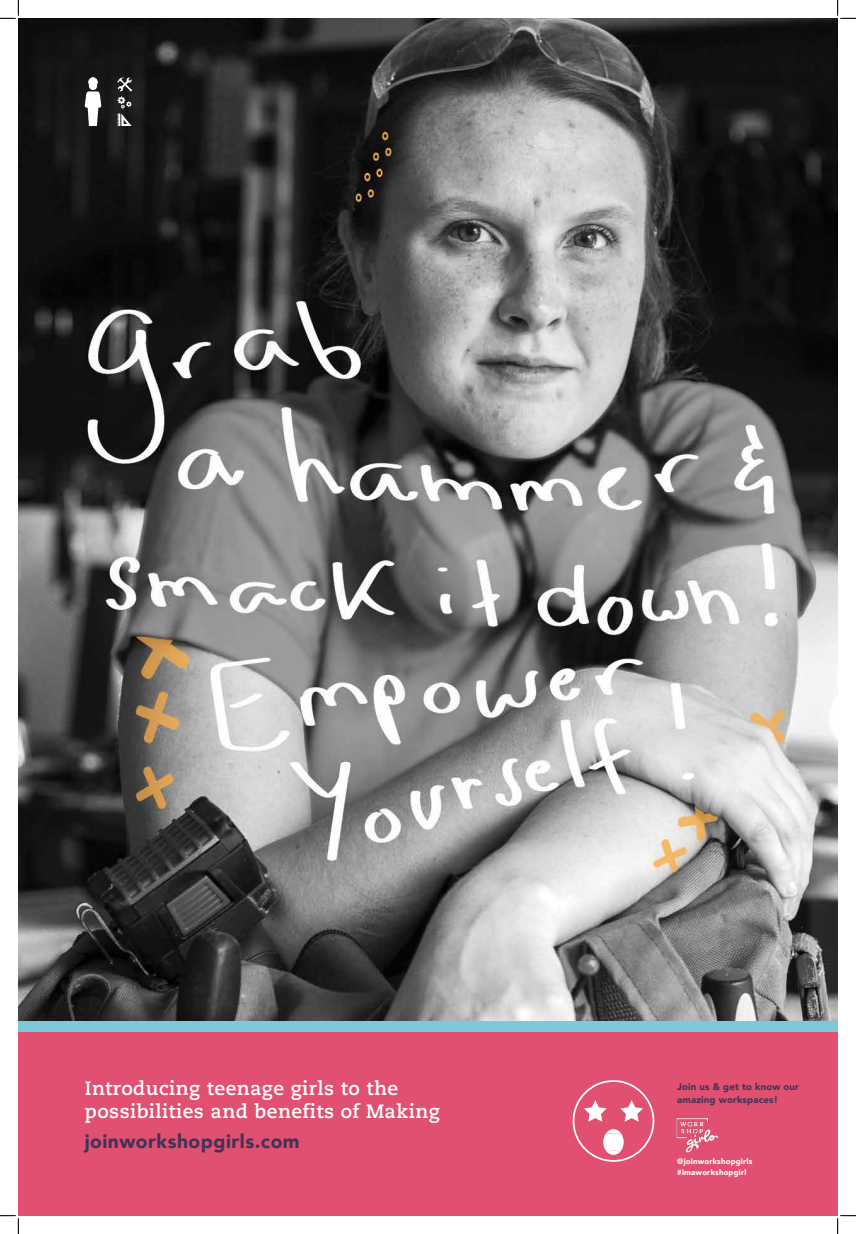
<style>
.page{position:relative;width:856px;height:1234px;background:#fff}
.page>*{position:absolute;margin:0;border:0;box-sizing:border-box;transform-origin:0 0}
.t1{font:700 19.25px/22.8px "Caecilia LT Std";letter-spacing:.025em;color:#fff}
.t2{font:900 19.25px "Avenir";letter-spacing:.025em;color:#3f3358}
.t3{font:900 9.62px/13.1px "Avenir";letter-spacing:.015em;color:#3f3358}
.t4{font:900 7.88px/10.5px "Avenir";letter-spacing:.02em;color:#fff}
</style>
<div class="page">
<img style="left:18px;top:18px;width:819px;height:1003px">
<div style="left:18px;top:1031px;width:819px;height:184px;background:#e25071"></div>
<div style="left:572px;top:1080px;width:82px;height:82px;border:2px solid #fff;border-radius:50%"></div>
<svg style="left:603px;top:1129px;width:21px;height:23px"></svg>
<svg style="left:607px;top:1150px;width:12px;height:5px"></svg>
<svg style="left:584px;top:1100px;width:23px;height:22px"></svg>
<svg style="left:620px;top:1100px;width:23px;height:22px"></svg>
<div style="left:18px;top:1021px;width:819px;height:10px;background:#7dc9da"></div>
<img style="left:676px;top:1118px;width:42px;height:35px">
<svg style="left:84px;top:91px;width:18px;height:35px"></svg>
<div style="left:89px;top:78px;width:8px;height:12px;background:#fff;border-radius:4px"></div>
<svg style="left:88px;top:77px;width:10px;height:7px"></svg>
<svg style="left:117px;top:77px;width:15px;height:49px"></svg>
<svg style="left:0;top:0;width:19px;height:19px"></svg>
<svg style="left:0;top:1215px;width:19px;height:19px"></svg>
<svg style="left:837px;top:0;width:19px;height:19px"></svg>
<svg style="left:837px;top:1215px;width:19px;height:19px"></svg>
<p class="t1" style="left:85px;top:1077px;width:356px">Introducing teenage girls to the possibilities and benefits of Making</p>
<p class="t2" style="left:85px;top:1124px;width:216px">joinworkshopgirls.com</p>
<p class="t3" style="left:677px;top:1079px;width:123px">Join us &amp; get to know our amazing workspaces!</p>
<p class="t4" style="left:677px;top:1156px;width:77px">@joinworkshopgirls #imaworkshopgirl</p>
</div>
